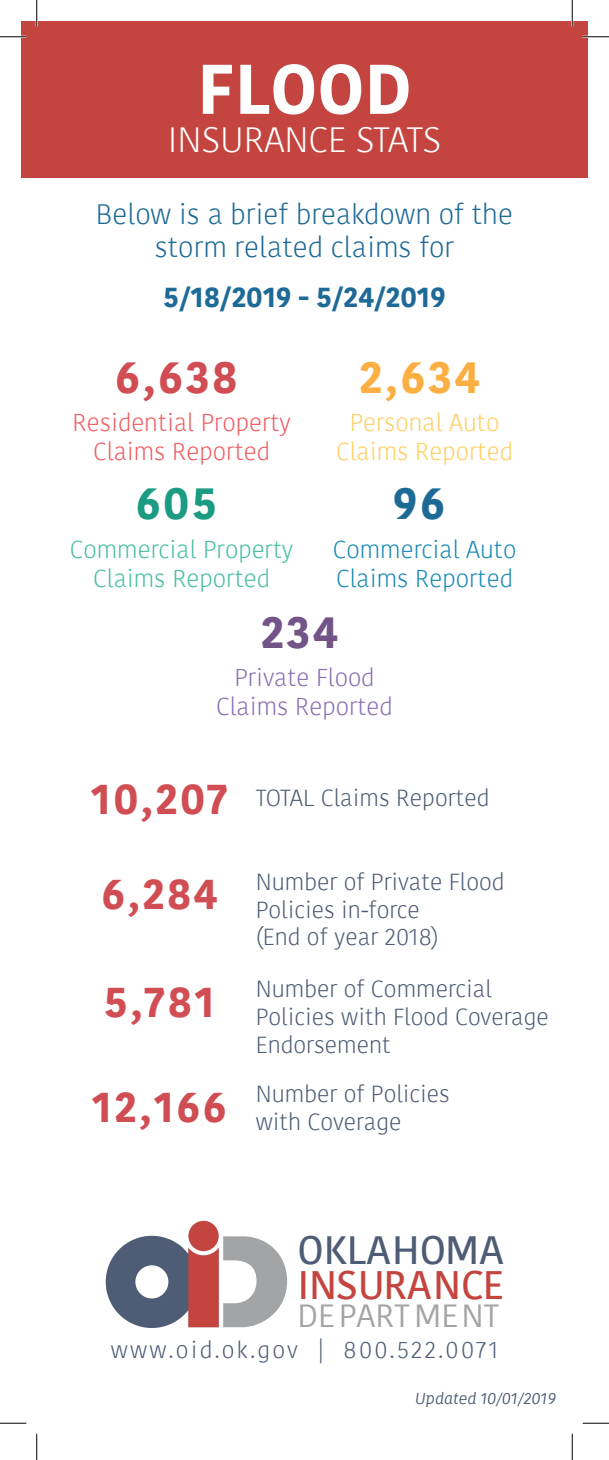
<style>
.page{position:relative;width:609px;height:1460px;background:#fff}
.page>*{position:absolute;margin:0;border:0;box-sizing:border-box;transform-origin:0 0}
.t1{font:700 70px "Kohinoor W00";color:#fff}
.t2{font:700 44.45px "Kohinoor W00";color:#d04d53}
.t3{font:700 44.45px "Kohinoor W00";color:#fbae42}
.t4{font:700 44.45px "Kohinoor W00";color:#1b9b82}
.t5{font:700 44.45px "Kohinoor W00";color:#725488}
.t6{font:700 44.45px "Kohinoor W00";color:#1e6a97}
.t7{font:700 42.52px "Kohinoor W00";letter-spacing:.05em;color:#d04d53}
.t8{font:600 39.55px "Kohinoor W00";color:#c4443f}
.t9{font:600 39.38px "Kohinoor W00";color:#4e5d75}
.t10{font:300 35px "Kohinoor W00";color:#fff}
.t11{font:32.02px "Kohinoor W00";color:#a3a4a6}
.t12{font:300 28px/33.6px "Kohinoor W00";color:#1e6a97;text-align:center}
.t13{font:700 28px "Kohinoor W00";color:#1e6a97}
.t14{font:300 24.32px/29.1px "Kohinoor W00";color:#f05c61;text-align:center}
.t15{font:300 24.32px/29.1px "Kohinoor W00";color:#47bfa2;text-align:center}
.t16{font:300 24.32px/29.1px "Kohinoor W00";color:#188ab4}
.t17{font:300 24.32px/29.1px "Kohinoor W00";color:#886fb1;text-align:center}
.t18{font:300 24.32px/29.1px "Kohinoor W00";color:#fecf63;text-align:center}
.t19{font:300 23.1px/27.8px "Kohinoor W00";color:#4e5d75}
.t20{font:300 23.1px "Kohinoor W00";letter-spacing:.1em;color:#4e5d75}
.t21{font:italic 15.75px "Kohinoor W00";color:#4e5d75}
</style>
<div class="page">
<svg style="left:106px;top:1235px;width:181px;height:93px"></svg>
<div style="left:188px;top:1220px;width:31px;height:31px;background:#c4443f;border-radius:50%"></div>
<div style="left:21px;top:21px;width:567px;height:157px;background:#c4443f"></div>
<hr style="left:0;top:36px;width:26px;height:2px;background:#fff">
<hr style="left:583px;top:36px;width:26px;height:2px;background:#fff">
<hr style="left:36px;top:0;width:2px;height:26px;background:#fff">
<hr style="left:571px;top:0;width:2px;height:26px;background:#fff">
<svg style="left:0;top:36px;width:26px;height:1px"></svg>
<svg style="left:583px;top:36px;width:26px;height:1px"></svg>
<svg style="left:0;top:1422px;width:26px;height:1px"></svg>
<svg style="left:583px;top:1422px;width:26px;height:1px"></svg>
<svg style="left:36px;top:0;width:1px;height:26px"></svg>
<svg style="left:36px;top:1433px;width:1px;height:27px"></svg>
<svg style="left:572px;top:0;width:1px;height:26px"></svg>
<svg style="left:572px;top:1433px;width:1px;height:27px"></svg>
<h1 class="t1" style="left:197px;top:44px;width:216px">FLOOD</h1>
<h3 class="t10" style="left:168px;top:118px;width:275px">INSURANCE STATS</h3>
<p class="t12" style="left:96px;top:197px;width:419px">Below is a brief breakdown of the storm related claims for</p>
<p class="t13" style="left:163px;top:279px;width:284px">5/18/2019 - 5/24/2019</p>
<h2 class="t2" style="left:115px;top:348px;width:124px">6,638</h2>
<p class="t14" style="left:72px;top:408px;width:220px">Residential Property<br>Claims Reported</p>
<h2 class="t4" style="left:135px;top:475px;width:83px">605</h2>
<p class="t15" style="left:70px;top:535px;width:225px">Commercial Property<br>Claims Reported</p>
<h2 class="t3" style="left:359px;top:348px;width:122px">2,634</h2>
<p class="t18" style="left:336px;top:408px;width:178px">Personal Auto<br>Claims Reported</p>
<h2 class="t6" style="left:393px;top:475px;width:54px">96</h2>
<p class="t16" style="left:333px;top:535px;width:185px">Commercial Auto<br>Claims Reported</p>
<h2 class="t5" style="left:260px;top:603px;width:79px">234</h2>
<p class="t17" style="left:216px;top:663px;width:178px">Private Flood<br>Claims Reported</p>
<h3 class="t7" style="left:91px;top:771px;width:138px">10,207</h3>
<h3 class="t7" style="left:101px;top:867px;width:118px">6,284</h3>
<h3 class="t7" style="left:104px;top:974px;width:112px">5,781</h3>
<h3 class="t7" style="left:92px;top:1079px;width:137px">12,166</h3>
<p class="t19" style="left:256px;top:784px;width:235px">TOTAL Claims Reported</p>
<p class="t19" style="left:256px;top:868px;width:250px">Number of Private Flood<br>Policies in-force<br>(End of year 2018)</p>
<p class="t19" style="left:256px;top:975px;width:295px">Number of Commercial<br>Policies with Flood Coverage<br>Endorsement</p>
<p class="t19" style="left:256px;top:1080px;width:196px">Number of Policies with Coverage</p>
<h3 class="t9" style="left:297px;top:1225px;width:208px">OKLAHOMA</h3>
<h3 class="t8" style="left:297px;top:1259px;width:208px">INSURANCE</h3>
<h3 class="t11" style="left:297px;top:1295px;width:203px">DEPARTMENT</h3>
<p class="t20" style="left:111px;top:1335px;width:389px">www.oid.ok.gov | 800.522.0071</p>
<p class="t21" style="left:415px;top:1388px;width:143px">Updated 10/01/2019</p>
</div>
